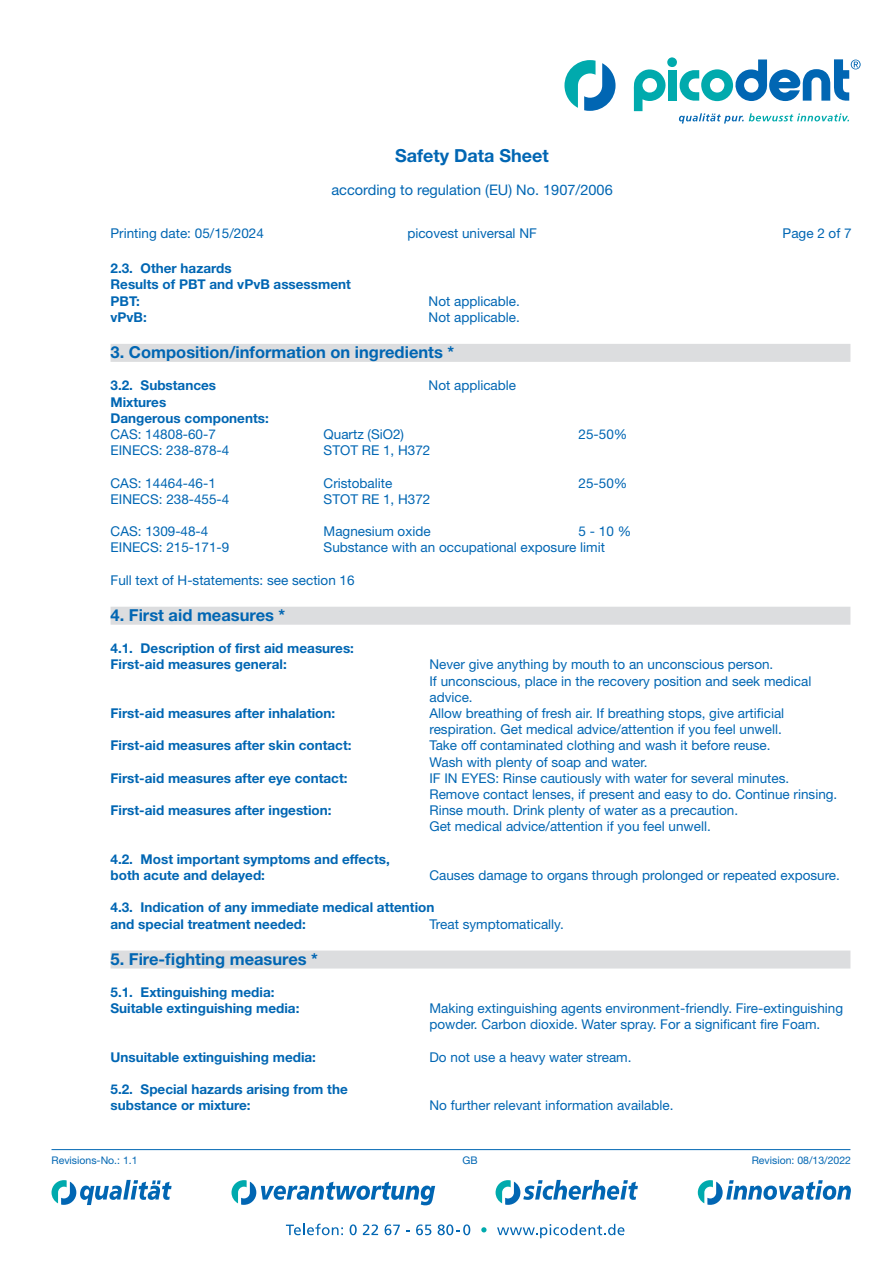
<style>
.page{position:relative;width:893px;height:1263px;background:#fff}
.page>*{position:absolute;margin:0;border:0;box-sizing:border-box;transform-origin:0 0}
.t1{font:700 18px "Helvetica Neue LT Std";color:#0166b3}
.t2{font:700 16.5px "Helvetica Neue LT Std";color:#0166b3}
.t3{font:14.55px "Helvetica Neue LT Std";color:#0166b3}
.t4{font:13.5px/16.2px "Helvetica Neue LT Std";color:#0166b3}
.t5{font:700 13.5px/16.2px "Helvetica Neue LT Std";color:#0166b3}
.t6{font:10.5px "Helvetica Neue LT Std";color:#0166b3}
</style>
<div class="page">
<svg style="left:52px;top:1180px;width:120px;height:25px"></svg>
<svg style="left:496px;top:1180px;width:142px;height:25px"></svg>
<svg style="left:698px;top:1180px;width:153px;height:25px"></svg>
<svg style="left:231px;top:1180px;width:204px;height:25px"></svg>
<svg style="left:286px;top:1224px;width:57px;height:11px"></svg>
<svg style="left:350px;top:1224px;width:7px;height:11px"></svg>
<svg style="left:363px;top:1224px;width:15px;height:11px"></svg>
<svg style="left:385px;top:1224px;width:15px;height:11px"></svg>
<svg style="left:416px;top:1224px;width:15px;height:11px"></svg>
<svg style="left:438px;top:1224px;width:32px;height:11px"></svg>
<svg style="left:481px;top:1227px;width:6px;height:5px"></svg>
<svg style="left:497px;top:1224px;width:127px;height:14px"></svg>
<svg style="left:634px;top:69px;width:32px;height:42px"></svg>
<div style="left:668px;top:70px;width:9px;height:31px;background:#00aaad"></div>
<div style="left:667px;top:57px;width:10px;height:10px;background:#00aaad;border-radius:50%"></div>
<svg style="left:564px;top:60px;width:51px;height:51px"></svg>
<svg style="left:679px;top:113px;width:170px;height:11px"></svg>
<svg style="left:680px;top:59px;width:181px;height:42px"></svg>
<hr style="left:52px;top:1149px;width:798px;height:1px;background:#0166b3">
<div style="left:111px;top:344px;width:739px;height:18px;background:#dcdddf"></div>
<div style="left:111px;top:607px;width:739px;height:18px;background:#dcdddf"></div>
<div style="left:111px;top:950px;width:739px;height:18px;background:#dcdddf"></div>
<h1 class="t1" style="left:395px;top:144px;width:155px">Safety Data Sheet</h1>
<p class="t3" style="left:331px;top:181px;width:283px">according to regulation (EU) No. 1907/2006</p>
<p class="t4" style="left:111px;top:225px;width:155px">Printing date: 05/15/2024</p>
<p class="t4" style="left:407px;top:225px;width:131px">picovest universal NF</p>
<p class="t4" style="left:783px;top:225px;width:71px">Page 2 of 7</p>
<p class="t5" style="left:111px;top:260px;width:242px">2.3. Other hazards<br>Results of PBT and vPvB assessment<br>PBT:</p>
<p class="t4" style="left:429px;top:293px;width:93px">Not applicable.</p>
<p class="t5" style="left:111px;top:309px;width:38px">vPvB:</p>
<p class="t4" style="left:429px;top:309px;width:93px">Not applicable.</p>
<p class="t2" style="left:111px;top:342px;width:345px">3. Composition/information on ingredients *</p>
<p class="t5" style="left:111px;top:377px;width:107px">3.2. Substances</p>
<p class="t4" style="left:429px;top:377px;width:89px">Not applicable</p>
<p class="t5" style="left:111px;top:393px;width:160px">Mixtures<br>Dangerous components:</p>
<p class="t4" style="left:111px;top:426px;width:107px">CAS: 14808-60-7</p>
<p class="t4" style="left:324px;top:426px;width:82px">Quartz (SiO2)</p>
<p class="t4" style="left:579px;top:426px;width:50px">25-50%</p>
<p class="t4" style="left:111px;top:442px;width:120px">EINECS: 238-878-4</p>
<p class="t4" style="left:324px;top:442px;width:108px">STOT RE 1, H372</p>
<p class="t4" style="left:111px;top:474px;width:107px">CAS: 14464-46-1</p>
<p class="t4" style="left:324px;top:474px;width:70px">Cristobalite</p>
<p class="t4" style="left:579px;top:474px;width:50px">25-50%</p>
<p class="t4" style="left:111px;top:491px;width:120px">EINECS: 238-455-4</p>
<p class="t4" style="left:324px;top:491px;width:108px">STOT RE 1, H372</p>
<p class="t4" style="left:111px;top:523px;width:99px">CAS: 1309-48-4</p>
<p class="t4" style="left:324px;top:523px;width:109px">Magnesium oxide</p>
<p class="t4" style="left:579px;top:523px;width:54px">5 - 10 %</p>
<p class="t4" style="left:111px;top:539px;width:120px">EINECS: 215-171-9</p>
<p class="t4" style="left:324px;top:539px;width:283px">Substance with an occupational exposure limit</p>
<p class="t4" style="left:111px;top:572px;width:246px">Full text of H-statements: see section 16</p>
<p class="t2" style="left:111px;top:605px;width:176px">4. First aid measures *</p>
<p class="t5" style="left:111px;top:640px;width:245px">4.1. Description of first aid measures:<br>First-aid measures general:</p>
<p class="t4" style="left:429px;top:656px;width:383px">Never give anything by mouth to an unconscious person.<br>If unconscious, place in the recovery position and seek medical advice.</p>
<p class="t5" style="left:111px;top:705px;width:226px">First-aid measures after inhalation:</p>
<p class="t4" style="left:429px;top:705px;width:356px">Allow breathing of fresh air. If breathing stops, give artificial respiration. Get medical advice/attention if you feel unwell.</p>
<p class="t5" style="left:111px;top:737px;width:242px">First-aid measures after skin contact:</p>
<p class="t4" style="left:429px;top:737px;width:343px">Take off contaminated clothing and wash it before reuse.<br>Wash with plenty of soap and water.</p>
<p class="t5" style="left:111px;top:769px;width:238px">First-aid measures after eye contact:</p>
<p class="t4" style="left:429px;top:770px;width:409px">IF IN EYES: Rinse cautiously with water for several minutes.<br>Remove contact lenses, if present and easy to do. Continue rinsing.</p>
<p class="t5" style="left:111px;top:802px;width:222px">First-aid measures after ingestion:</p>
<p class="t4" style="left:429px;top:802px;width:310px">Rinse mouth. Drink plenty of water as a precaution.<br>Get medical advice/attention if you feel unwell.</p>
<p class="t5" style="left:111px;top:850px;width:281px">4.2. Most important symptoms and effects, both acute and delayed:</p>
<p class="t4" style="left:429px;top:867px;width:412px">Causes damage to organs through prolonged or repeated exposure.</p>
<p class="t5" style="left:111px;top:899px;width:325px">4.3. Indication of any immediate medical attention and special treatment needed:</p>
<p class="t4" style="left:429px;top:915px;width:136px">Treat symptomatically.</p>
<p class="t2" style="left:111px;top:948px;width:209px">5. Fire-fighting measures *</p>
<p class="t5" style="left:111px;top:984px;width:190px">5.1. Extinguishing media:<br>Suitable extinguishing media:</p>
<p class="t4" style="left:429px;top:1000px;width:415px">Making extinguishing agents environment-friendly. Fire-extinguishing powder. Carbon dioxide. Water spray. For a significant fire Foam.</p>
<p class="t5" style="left:111px;top:1048px;width:207px">Unsuitable extinguishing media:</p>
<p class="t4" style="left:429px;top:1049px;width:204px">Do not use a heavy water stream.</p>
<p class="t5" style="left:111px;top:1081px;width:239px">5.2. Special hazards arising from the substance or mixture:</p>
<p class="t4" style="left:429px;top:1097px;width:246px">No further relevant information available.</p>
<p class="t6" style="left:52px;top:1154px;width:88px">Revisions-No.: 1.1</p>
<p class="t6" style="left:462px;top:1154px;width:17px">GB</p>
<p class="t6" style="left:752px;top:1154px;width:101px">Revision: 08/13/2022</p>
</div>
